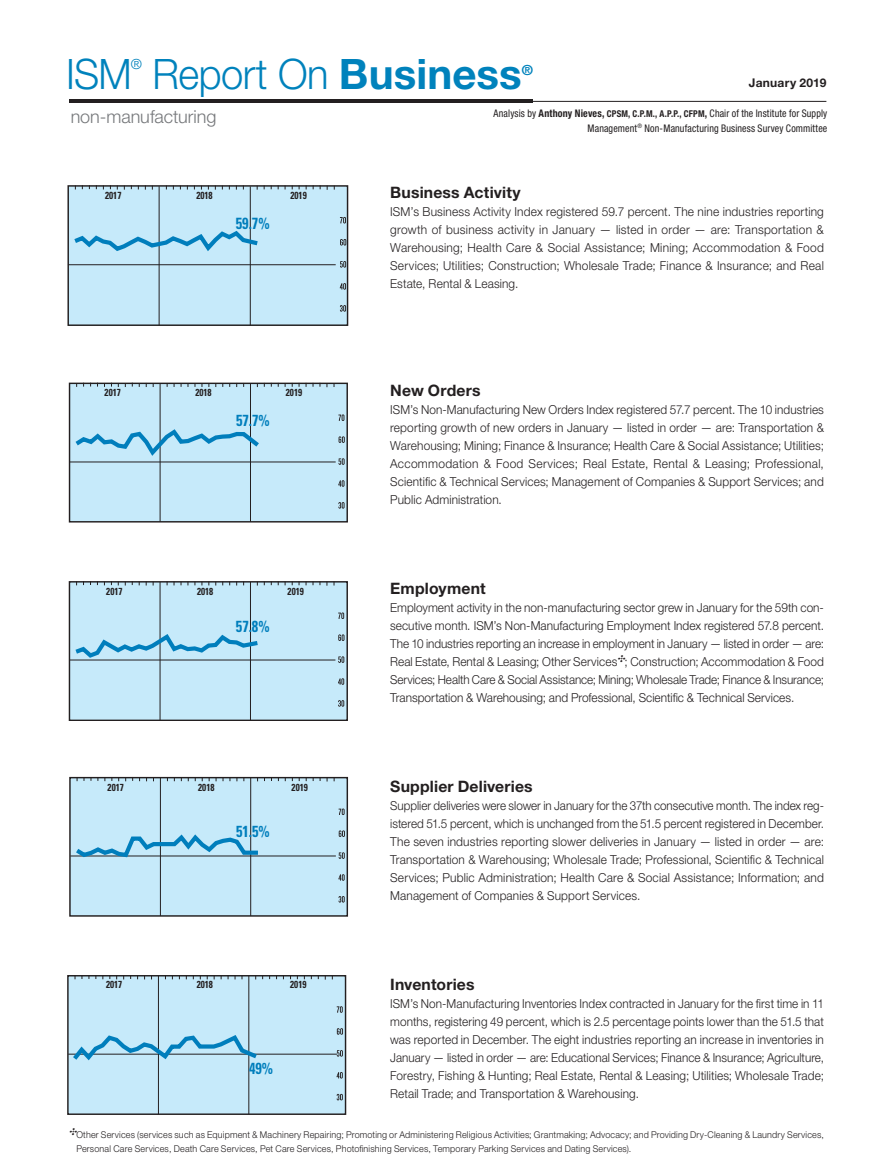
<style>
.page{position:relative;width:878px;height:1175px;background:#fff}
.page>*{position:absolute;margin:0;border:0;box-sizing:border-box;transform-origin:0 0}
.t1{font:300 42px "Helvetica Neue LT Std";letter-spacing:-.015em;color:#0082bc;scale:.95 1}
.t2{font:300 18px "Helvetica Neue LT Std";color:#76787b}
.t3{font:700 condensed 16.05px "Univers";color:#007ebc;scale:.9 1}
.Subhead{font:700 15.75px "Helvetica Neue LT Std";letter-spacing:.01em;color:#231f20}
.t4{font:300 13.95px "Helvetica Neue LT Std";color:#0082bc}
.t5{font:700 13.95px "Helvetica Neue LT Std";color:#0082bc}
.Body{font:300 12.3px/18px "Helvetica Neue LT Std";letter-spacing:.01em;color:#231f20;text-align:justify;scale:.95 1}
.Body-2{font:300 12.3px/18px "Helvetica Neue LT Std";letter-spacing:.01em;color:#231f20;text-align:justify;scale:.96 1}
.Body-3{font:300 12.3px/18px "Helvetica Neue LT Std";letter-spacing:.01em;color:#231f20;text-align:justify;scale:.94 1}
.Subhead-2{font:700 12px "Helvetica Neue LT Std";letter-spacing:.025em;color:#231f20}
.Byline{font:condensed 10.5px/14.2px "Helvetica Neue LT Std";letter-spacing:.015em;color:#231f20;text-align:right;scale:.95 1}
.t6{font:700 condensed 10.2px "Univers";color:#231f20;scale:.9 1}
.Body-4{font:300 9.3px/14.2px "Helvetica Neue LT Std";letter-spacing:.02em;color:#231f20;scale:.96 1}
.s1{font-weight:700}
.s2{font-weight:700;font-size:9.3px}
</style>
<div class="page">
<hr style="left:70px;top:101px;width:756px;height:1px;background:#231f20">
<hr style="left:69px;top:100px;width:464px;height:3px;background:#231f20">
<div style="left:68px;top:186px;width:279px;height:139px;background:#c6eafa"></div>
<div style="left:68px;top:185px;width:280px;height:141px;border:1px solid #231f20"></div>
<svg style="left:278px;top:185px;width:7px;height:4px"></svg>
<hr style="left:159px;top:186px;width:1px;height:139px;background:#231f20">
<svg style="left:340px;top:283px;width:6px;height:7px"></svg>
<svg style="left:340px;top:305px;width:6px;height:7px"></svg>
<svg style="left:340px;top:261px;width:6px;height:7px"></svg>
<svg style="left:340px;top:239px;width:6px;height:6px"></svg>
<svg style="left:340px;top:217px;width:6px;height:6px"></svg>
<hr style="left:68px;top:264px;width:268px;height:1px;background:#231f20">
<hr style="left:250px;top:186px;width:1px;height:139px;background:#231f20">
<svg style="left:74px;top:228px;width:184px;height:27px"></svg>
<div style="left:69px;top:582px;width:278px;height:138px;background:#c6eafa"></div>
<div style="left:69px;top:581px;width:279px;height:139px;border:1px solid #231f20"></div>
<hr style="left:250px;top:582px;width:1px;height:138px;background:#231f20">
<hr style="left:160px;top:582px;width:1px;height:138px;background:#231f20">
<svg style="left:181px;top:581px;width:7px;height:4px"></svg>
<svg style="left:292px;top:581px;width:7px;height:4px"></svg>
<svg style="left:338px;top:678px;width:6px;height:7px"></svg>
<svg style="left:338px;top:700px;width:6px;height:6px"></svg>
<svg style="left:338px;top:656px;width:6px;height:7px"></svg>
<svg style="left:338px;top:634px;width:6px;height:7px"></svg>
<svg style="left:338px;top:612px;width:6px;height:7px"></svg>
<hr style="left:70px;top:659px;width:265px;height:1px;background:#231f20">
<svg style="left:71px;top:631px;width:191px;height:29px"></svg>
<div style="left:70px;top:777px;width:277px;height:139px;background:#c6eafa"></div>
<div style="left:69px;top:777px;width:279px;height:139px;border:1px solid #231f20"></div>
<hr style="left:250px;top:777px;width:1px;height:139px;background:#231f20">
<hr style="left:160px;top:777px;width:1px;height:139px;background:#231f20">
<svg style="left:216px;top:777px;width:7px;height:4px"></svg>
<svg style="left:91px;top:777px;width:7px;height:4px"></svg>
<svg style="left:320px;top:777px;width:7px;height:4px"></svg>
<svg style="left:338px;top:874px;width:6px;height:6px"></svg>
<svg style="left:338px;top:896px;width:6px;height:6px"></svg>
<svg style="left:338px;top:852px;width:7px;height:6px"></svg>
<svg style="left:339px;top:830px;width:6px;height:7px"></svg>
<svg style="left:338px;top:808px;width:6px;height:7px"></svg>
<hr style="left:70px;top:855px;width:266px;height:1px;background:#231f20">
<svg style="left:71px;top:831px;width:191px;height:28px"></svg>
<div style="left:68px;top:975px;width:277px;height:139px;background:#c6eafa"></div>
<div style="left:68px;top:975px;width:278px;height:139px;border:1px solid #231f20"></div>
<hr style="left:248px;top:975px;width:1px;height:139px;background:#231f20">
<hr style="left:158px;top:975px;width:1px;height:139px;background:#231f20">
<svg style="left:235px;top:975px;width:7px;height:4px"></svg>
<svg style="left:75px;top:975px;width:7px;height:4px"></svg>
<svg style="left:336px;top:1072px;width:7px;height:6px"></svg>
<svg style="left:337px;top:1093px;width:6px;height:7px"></svg>
<svg style="left:337px;top:1050px;width:6px;height:6px"></svg>
<svg style="left:337px;top:1028px;width:6px;height:6px"></svg>
<svg style="left:337px;top:1006px;width:6px;height:6px"></svg>
<hr style="left:68px;top:1053px;width:269px;height:1px;background:#231f20">
<svg style="left:69px;top:1032px;width:192px;height:32px"></svg>
<div style="left:69px;top:383px;width:278px;height:139px;background:#c6eafa"></div>
<div style="left:69px;top:382px;width:279px;height:140px;border:1px solid #231f20"></div>
<hr style="left:250px;top:383px;width:1px;height:139px;background:#231f20">
<hr style="left:160px;top:383px;width:1px;height:139px;background:#231f20">
<svg style="left:181px;top:383px;width:7px;height:4px"></svg>
<svg style="left:292px;top:383px;width:7px;height:4px"></svg>
<svg style="left:338px;top:480px;width:6px;height:7px"></svg>
<svg style="left:338px;top:502px;width:6px;height:6px"></svg>
<svg style="left:338px;top:458px;width:6px;height:7px"></svg>
<svg style="left:338px;top:436px;width:7px;height:7px"></svg>
<svg style="left:338px;top:414px;width:6px;height:7px"></svg>
<hr style="left:69px;top:461px;width:266px;height:1px;background:#231f20">
<svg style="left:75px;top:426px;width:184px;height:33px"></svg>
<h1 class="t1" style="left:66px;top:48px;width:71px">ISM</h1>
<p class="t4" style="left:131px;top:55px;width:13px">®</p>
<h1 class="t1" style="left:153px;top:48px;width:390px">Report On <span class="s1">Business</span></h1>
<p class="t5" style="left:522px;top:61px;width:13px">®</p>
<h2 class="t2" style="left:71px;top:106px;width:147px">non-manufacturing</h2>
<p class="Byline" style="left:493px;top:106px;width:353px">Analysis by <span class="s1">Anthony Nieves,</span> <span class="s2">CPSM, C.P.M., A.P.P., CFPM</span><span class="s1">,</span> Chair of the Institute for Supply<br>Management<sup>®</sup> Non-Manufacturing Business Survey Committee</p>
<p class="Subhead-2" style="left:748px;top:75px;width:79px">January 2019</p>
<p class="t6" style="left:105px;top:189px;width:20px">2017</p>
<p class="t6" style="left:196px;top:189px;width:20px">2018</p>
<p class="t6" style="left:290px;top:189px;width:20px">2019</p>
<p class="t3" style="left:236px;top:213px;width:39px">59.7%</p>
<p class="Subhead" style="left:390px;top:183px;width:132px">Business Activity</p>
<p class="Body-2" style="left:390px;top:202px;width:453px">ISM’s Business Activity Index registered 59.7 percent. The nine industries reporting growth of business activity in January — listed in order — are: Transportation &amp; Warehousing; Health Care &amp; Social Assistance; Mining; Accommodation &amp; Food Services; Utilities; Construction; Wholesale Trade; Finance &amp; Insurance; and Real Estate, Rental &amp; Leasing.</p>
<p class="t6" style="left:105px;top:386px;width:20px">2017</p>
<p class="t6" style="left:195px;top:386px;width:20px">2018</p>
<p class="t6" style="left:286px;top:386px;width:20px">2019</p>
<p class="t3" style="left:236px;top:410px;width:39px">57.7%</p>
<p class="Subhead" style="left:390px;top:381px;width:92px">New Orders</p>
<p class="Body" style="left:390px;top:400px;width:458px">ISM’s Non-Manufacturing New Orders Index registered 57.7 percent. The 10 industries reporting growth of new orders in January — listed in order — are: Transportation &amp; Warehousing; Mining; Finance &amp; Insurance; Health Care &amp; Social Assistance; Utilities; Accommodation &amp; Food Services; Real Estate, Rental &amp; Leasing; Professional, Scientific &amp; Technical Services; Management of Companies &amp; Support Services; and Public Administration.</p>
<p class="t6" style="left:106px;top:585px;width:20px">2017</p>
<p class="t6" style="left:197px;top:585px;width:20px">2018</p>
<p class="t6" style="left:287px;top:585px;width:20px">2019</p>
<p class="t3" style="left:236px;top:616px;width:39px">57.8%</p>
<p class="Subhead" style="left:390px;top:579px;width:97px">Employment</p>
<p class="Body-2" style="left:390px;top:598px;width:453px">Employment activity in the non-manufacturing sector grew in January for the 59th con&shy;secutive month. ISM’s Non-Manufacturing Employment Index registered 57.8 percent.<br>The 10 industries reporting an increase in employment in January — listed in order — are:<br>Real Estate, Rental &amp; Leasing; Other Services✣; Construction; Accommodation &amp; Food Services; Health Care &amp; Social Assistance; Mining; Wholesale Trade; Finance &amp; Insurance; Transportation &amp; Warehousing; and Professional, Scientific &amp; Technical Services.</p>
<p class="t6" style="left:108px;top:780px;width:20px">2017</p>
<p class="t6" style="left:198px;top:780px;width:20px">2018</p>
<p class="t6" style="left:291px;top:780px;width:20px">2019</p>
<p class="t3" style="left:236px;top:821px;width:39px">51.5%</p>
<p class="Subhead" style="left:390px;top:777px;width:144px">Supplier Deliveries</p>
<p class="Body-3" style="left:390px;top:796px;width:463px">Supplier deliveries were slower in January for the 37th consecutive month. The index reg&shy;istered 51.5 percent, which is unchanged from the 51.5 percent registered in December.<br>The seven industries reporting slower deliveries in January — listed in order — are:<br>Transportation &amp; Warehousing; Wholesale Trade; Professional, Scientific &amp; Technical Services; Public Administration; Health Care &amp; Social Assistance; Information; and Management of Companies &amp; Support Services.</p>
<p class="t6" style="left:106px;top:978px;width:20px">2017</p>
<p class="t6" style="left:197px;top:978px;width:20px">2018</p>
<p class="t6" style="left:290px;top:978px;width:20px">2019</p>
<p class="t3" style="left:249px;top:1058px;width:28px">49%</p>
<p class="Subhead" style="left:390px;top:975px;width:86px">Inventories</p>
<p class="Body" style="left:390px;top:994px;width:458px">ISM’s Non-Manufacturing Inventories Index contracted in January for the first time in 11 months, registering 49 percent, which is 2.5 percentage points lower than the 51.5 that was reported in December. The eight industries reporting an increase in inventories in January — listed in order — are: Educational Services; Finance &amp; Insurance; Agriculture, Forestry, Fishing &amp; Hunting; Real Estate, Rental &amp; Leasing; Utilities; Wholesale Trade; Retail Trade; and Transportation &amp; Warehousing.</p>
<p class="Body-4" style="left:76px;top:1127px;width:780px;text-indent:-7px">✣Other Services (services such as Equipment &amp; Machinery Repairing; Promoting or Administering Religious Activities; Grantmaking; Advocacy; and Providing Dry-Cleaning &amp; Laundry Services,<br>Personal Care Services, Death Care Services, Pet Care Services, Photofinishing Services, Temporary Parking Services and Dating Services).</p>
</div>
